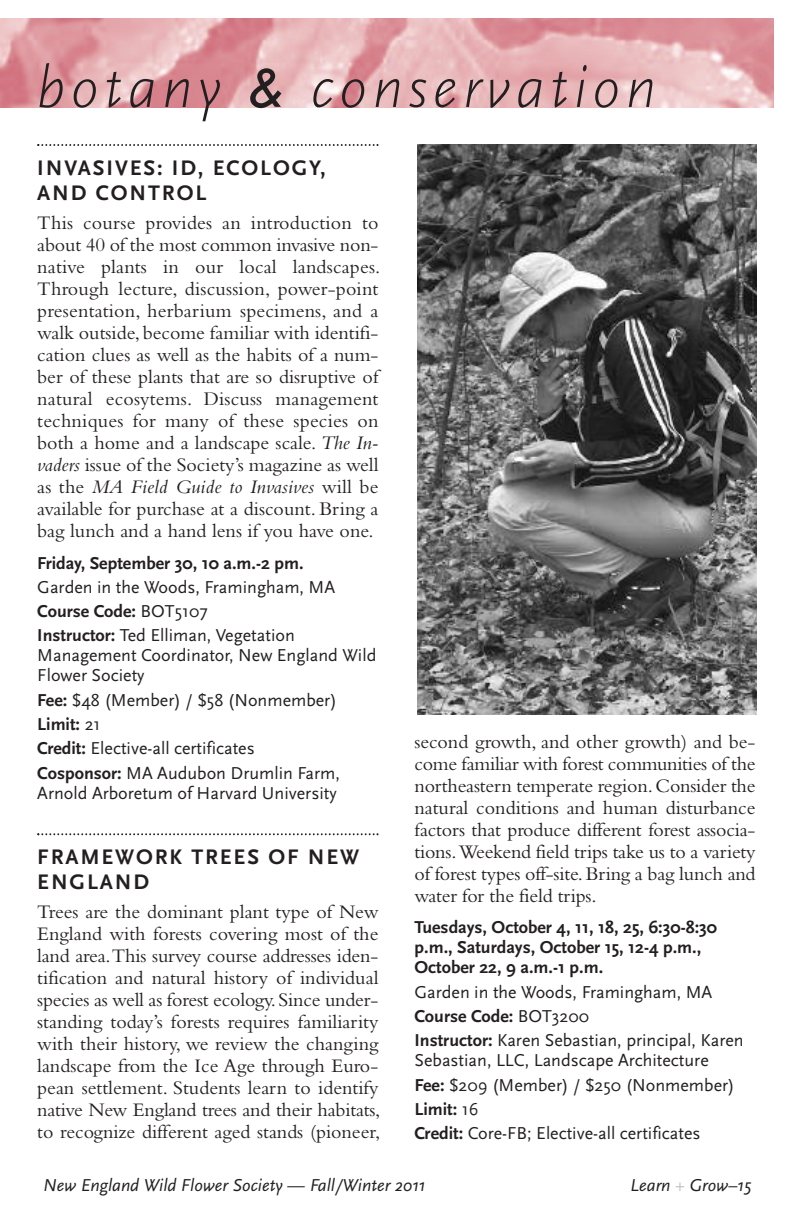
<style>
.page{position:relative;width:792px;height:1224px;background:#fff}
.page>*{position:absolute;margin:0;border:0;box-sizing:border-box;transform-origin:0 0}
.t1{font:italic 300 60px "Scala Sans OT";letter-spacing:.08em;color:#231f20}
.t2{font:700 22px/25px "Scala Sans OT";letter-spacing:.085em;color:#231f20}
.t3{font:20px/22px "Bembo";color:#231f20;text-align:justify}
.t4{font:18px/24.4px "Scala Sans OT";color:#231f20}
.t5{font:700 18px/20px "Scala Sans OT";color:#231f20}
.t6{font:italic 18px "Scala Sans OT";color:#231f20}
.s1{font-family:"Tw Cen";font-weight:400}
.s2{font-style:italic}
.s3{font-weight:700}
.s4{color:#bcbdc0}
</style>
<div class="page">
<img style="left:0;top:18px;width:774px;height:90px">
<svg style="left:37px;top:144px;width:341px;height:2px"></svg>
<svg style="left:37px;top:833px;width:341px;height:2px"></svg>
<img style="left:417px;top:144px;width:340px;height:570px">
<h1 class="t1" style="left:36px;top:67px;width:622px">botany <span class="s1">&amp;</span> conservation</h1>
<p class="t2" style="left:37px;top:158px;width:290px">INVASIVES: ID, ECOLOGY,<br>AND CONTROL</p>
<p class="t3" style="left:37px;top:214px;width:345px">This course provides an introduction to about 40 of the most common invasive non&shy;native plants in our local landscapes.<br>Through lecture, discussion, power-point presentation, herbarium specimens, and a walk outside, become familiar with identifi&shy;cation clues as well as the habits of a num&shy;ber of these plants that are so disruptive of natural ecosytems. Discuss management techniques for many of these species on both a home and a landscape scale. <span class="s2">The In&shy;vaders</span> issue of the Society’s magazine as well as the <span class="s2">MA Field Guide to Invasives</span> will be available for purchase at a discount. Bring a bag lunch and a hand lens if you have one.</p>
<p class="t5" style="left:37px;top:555px;width:268px">Friday, September 30, 10 a.m.-2 pm.</p>
<p class="t4" style="left:37px;top:577px;width:299px">Garden in the Woods, Framingham, MA<br><span class="s3">Course Code:</span> BOT5107<br><span class="s3">Instructor:</span> Ted Elliman, Vegetation</p>
<p class="t4" style="left:37px;top:648px;width:341px;line-height:20px">Management Coordinator, New England Wild<br>Flower Society</p>
<p class="t4" style="left:37px;top:690px;width:304px"><span class="s3">Fee:</span> $48 (Member) / $58 (Nonmember)<br><span class="s3">Limit:</span> 21<br><span class="s3">Credit:</span> Elective-all certificates<br><span class="s3">Cosponsor:</span> MA Audubon Drumlin Farm,</p>
<p class="t4" style="left:37px;top:783px;width:301px">Arnold Arboretum of Harvard University</p>
<p class="t3" style="left:414px;top:732px;width:343px">second growth, and other growth) and be&shy;come familiar with forest communities of the northeastern temperate region.Consider the natural conditions and human disturbance factors that produce different forest associa&shy;tions.Weekend field trips take us to a variety of forest types off-site.Bring a bag lunch and water for the field trips.</p>
<p class="t5" style="left:414px;top:919px;width:304px">Tuesdays, October 4, 11, 18, 25, 6:30-8:30 p.m., Saturdays, October 15, 12-4 p.m.,<br>October 22, 9 a.m.-1 p.m.</p>
<p class="t4" style="left:414px;top:982px;width:331px">Garden in the Woods, Framingham, MA<br><span class="s3">Course Code:</span> BOT3200<br><span class="s3">Instructor:</span> Karen Sebastian, principal, Karen</p>
<p class="t4" style="left:414px;top:1050px;width:322px">Sebastian, LLC, Landscape Architecture <span class="s3">Fee:</span> $209 (Member) / $250 (Nonmember)<br><span class="s3">Limit:</span> 16<br><span class="s3">Credit:</span> Core-FB; Elective-all certificates</p>
<p class="t2" style="left:37px;top:847px;width:323px">FRAMEWORK TREES OF NEW<br>ENGLAND</p>
<p class="t3" style="left:37px;top:903px;width:345px">Trees are the dominant plant type of New England with forests covering most of the land area.This survey course addresses iden&shy;tification and natural history of individual species as well as forest ecology. Since under&shy;standing today’s forests requires familiarity with their history, we review the changing landscape from the Ice Age through Euro&shy;pean settlement. Students learn to identify native New England trees and their habitats, to recognize different aged stands (pioneer,</p>
<p class="t6" style="left:43px;top:1179px;width:383px">New England Wild Flower Society — Fall/Winter 2011</p>
<p class="t6" style="left:630px;top:1179px;width:122px">Learn <span class="s4">+</span> Grow–15</p>
</div>
